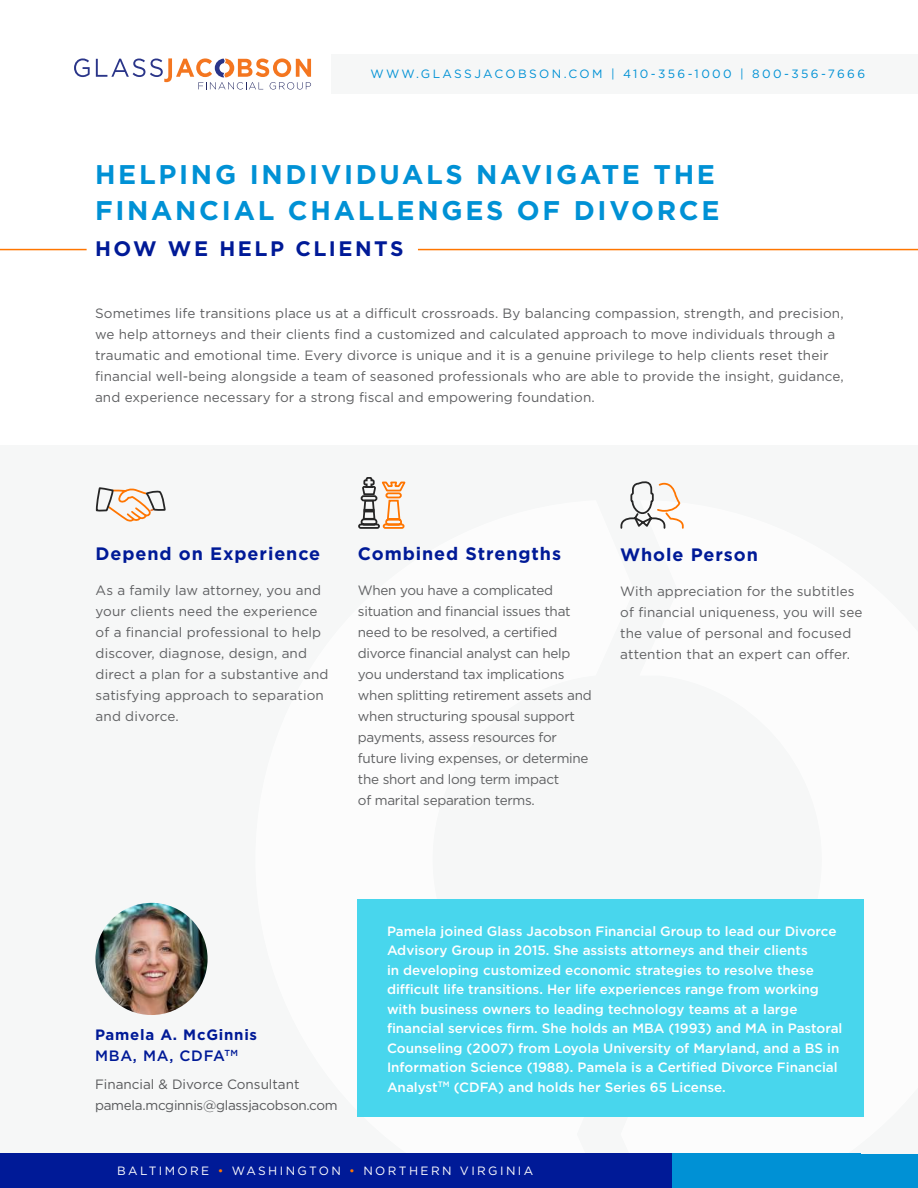
<style>
.page{position:relative;width:918px;height:1188px;background:#fff}
.page>*{position:absolute;margin:0;border:0;box-sizing:border-box;transform-origin:0 0}
.t1{font:700 27px/36px "Gotham";letter-spacing:.1em;color:#0091d5}
.t2{font:700 21px "Gotham";letter-spacing:.12em;color:#001a97}
.t3{font:700 18px "Gotham";letter-spacing:.05em;color:#001a97}
.t4{font:700 15px/21px "Gotham";letter-spacing:.05em;color:#001a97}
.t5{font:13.5px/21px "Gotham";letter-spacing:.01em;color:#5f6062}
.t6{font:500 13.5px/19.5px "Gotham";color:#fff}
.t7{font:13.5px/21px "Gotham";letter-spacing:-.02em;color:#5f6062}
.t8{font:13.5px/21px "Gotham";letter-spacing:-.02em;color:#58595b}
.t9{font:12px "Gotham";letter-spacing:.2em;color:#0091d5}
.t10{font:12px "Gotham";letter-spacing:.2em;color:#fff}
.s1{font-weight:500}
.s2{color:#ff7600}
</style>
<div class="page">
<svg style="left:74px;top:58px;width:16px;height:19px"></svg>
<svg style="left:96px;top:58px;width:215px;height:32px"></svg>
<div style="left:332px;top:54px;width:586px;height:40px;background:#f6f7f7"></div>
<div style="left:0;top:445px;width:918px;height:708px;background:#f6f7f7"></div>
<div style="left:861px;top:1154px;width:57px;height:34px;background:#0091d5"></div>
<div style="left:357px;top:899px;width:507px;height:218px;background:#48d6ed"></div>
<div style="left:672px;top:1153px;width:189px;height:35px;background:#0091d5"></div>
<div style="left:0;top:1153px;width:672px;height:35px;background:#001a97"></div>
<img style="left:95px;top:903px;width:113px;height:112px;border-radius:56px">
<svg style="left:95px;top:488px;width:71px;height:34px"></svg>
<svg style="left:358px;top:477px;width:48px;height:52px"></svg>
<svg style="left:620px;top:481px;width:64px;height:48px"></svg>
<hr style="left:418px;top:249px;width:500px;height:1px;background:#ff7600">
<hr style="left:0;top:249px;width:87px;height:1px;background:#ff7600">
<p class="t9" style="left:370px;top:68px;width:496px">WWW.GLASSJACOBSON.COM | 410-356-1000 | 800-356-7666</p>
<h1 class="t1" style="left:95px;top:157px;width:626px">HELPING INDIVIDUALS NAVIGATE THE<br>FINANCIAL CHALLENGES OF DIVORCE</h1>
<h2 class="t2" style="left:95px;top:239px;width:310px">HOW WE HELP CLIENTS</h2>
<p class="t5" style="left:95px;top:303px;width:750px">Sometimes life transitions place us at a difficult crossroads. By balancing compassion, strength, and precision, we help attorneys and their clients find a customized and calculated approach to move individuals through a traumatic and emotional time. Every divorce is unique and it is a genuine privilege to help clients reset their financial well-being alongside a team of seasoned professionals who are able to provide the insight, guidance, and experience necessary for a strong fiscal and empowering foundation.</p>
<h3 class="t3" style="left:96px;top:546px;width:226px">Depend on Experience</h3>
<p class="t5" style="left:96px;top:580px;width:234px">As a family law attorney, you and your clients need the experience of a financial professional to help discover, diagnose, design, and direct a plan for a substantive and satisfying approach to separation and divorce.</p>
<h3 class="t3" style="left:358px;top:546px;width:205px">Combined Strengths</h3>
<p class="t7" style="left:358px;top:580px;width:235px">When you have a complicated situation and financial issues that need to be resolved, a certified divorce financial analyst can help you understand tax implications when splitting retirement assets and when structuring spousal support payments, assess resources for future living expenses, or determine the short and long term impact<br>of marital separation terms.</p>
<h3 class="t3" style="left:620px;top:547px;width:139px">Whole Person</h3>
<p class="t5" style="left:620px;top:581px;width:244px">With appreciation for the subtitles of financial uniqueness, you will see the value of personal and focused attention that an expert can offer.</p>
<p class="t4" style="left:95px;top:1025px;width:164px">Pamela A. McGinnis<br><span class="s1">MBA, MA, CDFA</span><sup>TM</sup></p>
<p class="t8" style="left:95px;top:1075px;width:244px">Financial &amp; Divorce Consultant pamela.mcginnis@glassjacobson.com</p>
<p class="t6" style="left:387px;top:922px;width:457px">Pamela joined Glass Jacobson Financial Group to lead our Divorce Advisory Group in 2015. She assists attorneys and their clients<br>in developing customized economic strategies to resolve these difficult life transitions. Her life experiences range from working with business owners to leading technology teams at a large financial services firm. She holds an MBA (1993) and MA in Pastoral Counseling (2007) from Loyola University of Maryland, and a BS in Information Science (1988). Pamela is a Certified Divorce Financial Analyst<sup>TM</sup> (CDFA) and holds her Series 65 License.</p>
<p class="t10" style="left:117px;top:1165px;width:418px">BALTIMORE <span class="s2">•</span> WASHINGTON <span class="s2">•</span> NORTHERN VIRGINIA</p>
</div>
